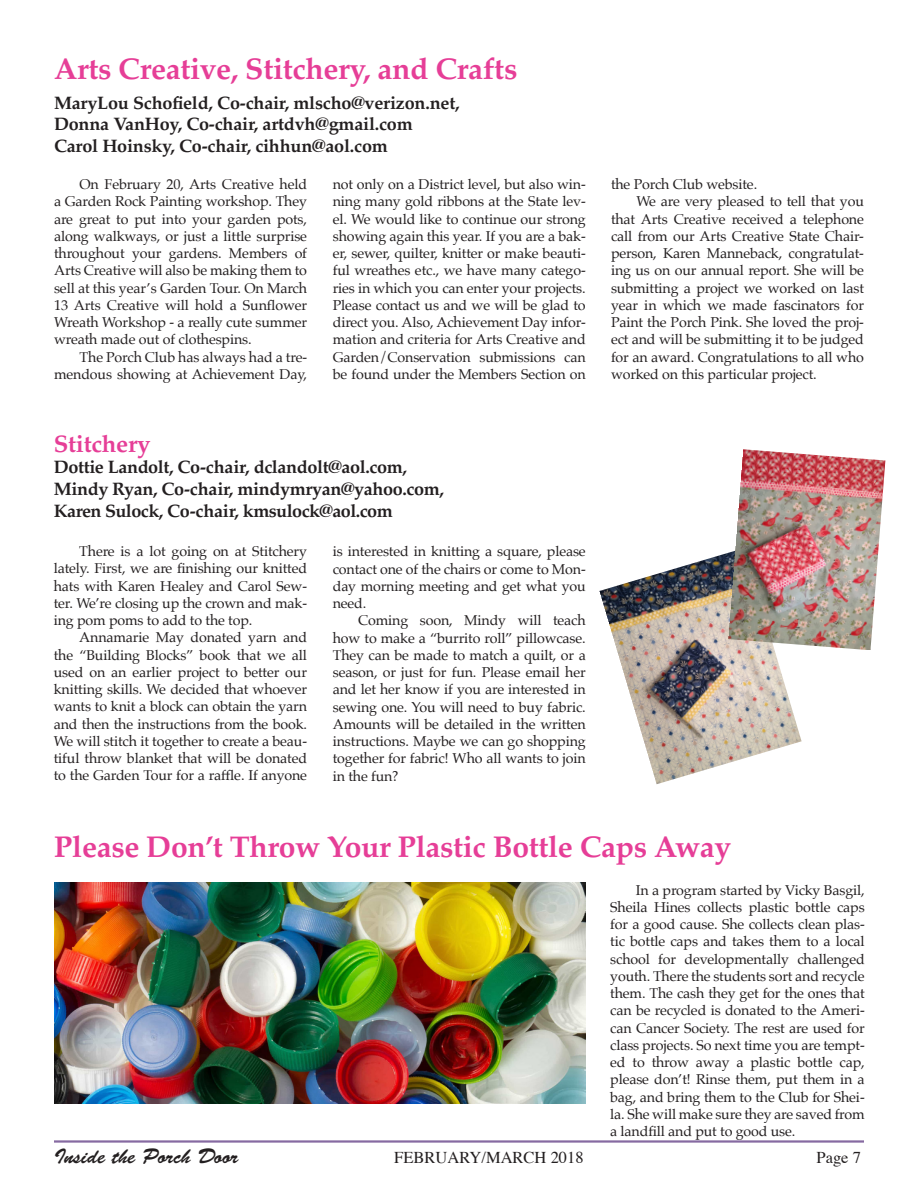
<style>
.page{position:relative;width:918px;height:1188px;background:#fff}
.page>*{position:absolute;margin:0;border:0;box-sizing:border-box;transform-origin:0 0}
.HEADLINE{font:700 30px "Palatino";letter-spacing:-.01em;color:#e63e97}
.HEADLINE-2{font:700 24px "Palatino";letter-spacing:-.01em;color:#e63e97}
.t1{font:21px "Brush Script Std";color:#231f20}
.CHAIR_NAME{font:700 18px/21.6px "Palatino";letter-spacing:-.01em;color:#231f20}
.t2{font:16.5px "Times";color:#231f20}
.BODY_COPY{font:14.25px/17.2px "Palatino";letter-spacing:-.01em;color:#231f20;text-align:justify}
</style>
<div class="page">
<hr style="left:54px;top:1140px;width:810px;height:3px;background:#866aa1">
<img style="left:599px;top:553px;width:203px;height:231px">
<img style="left:728px;top:449px;width:157px;height:201px">
<img style="left:55px;top:883px;width:531px;height:220px">
<p class="HEADLINE" style="left:54px;top:43px;width:465px">Arts Creative, Stitchery, and Crafts</p>
<p class="CHAIR_NAME" style="left:54px;top:91px;width:407px">MaryLou Schofield, Co-chair, mlscho@verizon.net,<br>Donna VanHoy, Co-chair, artdvh@gmail.com</p>
<p class="CHAIR_NAME" style="left:54px;top:134px;width:335px">Carol Hoinsky, Co-chair, cihhun@aol.com</p>
<p class="BODY_COPY" style="left:54px;top:176px;width:255px;text-indent:26px">On February 20, Arts Creative held a Garden Rock Painting workshop. They are great to put into your garden pots, along walkways, or just a little surprise throughout your gardens. Members of Arts Creative will also be making them to sell at this year’s Garden Tour. On March 13 Arts Creative will hold a Sunflower Wreath Workshop - a really cute summer wreath made out of clothespins.</p>
<p class="BODY_COPY" style="left:54px;top:348px;width:255px;text-align:right">The Porch Club has always had a tre&shy;mendous showing at Achievement Day,</p>
<p class="BODY_COPY" style="left:333px;top:176px;width:255px">not only on a District level, but also win&shy;ning many gold ribbons at the State lev&shy;el. We would like to continue our strong showing again this year. If you are a bak&shy;er, sewer, quilter, knitter or make beauti&shy;ful wreathes etc., we have many catego&shy;ries in which you can enter your projects.<br>Please contact us and we will be glad to direct you. Also, Achievement Day infor&shy;mation and criteria for Arts Creative and Garden/Conservation submissions can be found under the Members Section on</p>
<p class="HEADLINE-2" style="left:54px;top:423px;width:98px">Stitchery</p>
<p class="CHAIR_NAME" style="left:54px;top:456px;width:392px">Dottie Landolt, Co-chair, dclandolt@aol.com,<br>Mindy Ryan, Co-chair, mindymryan@yahoo.com,<br>Karen Sulock, Co-chair, kmsulock@aol.com</p>
<p class="BODY_COPY" style="left:54px;top:542px;width:255px;text-indent:26px">There is a lot going on at Stitchery lately. First, we are finishing our knitted hats with Karen Healey and Carol Sew&shy;ter. We’re closing up the crown and mak&shy;ing pom poms to add to the top.</p>
<p class="BODY_COPY" style="left:54px;top:629px;width:255px;text-indent:26px">Annamarie May donated yarn and the “Building Blocks” book that we all used on an earlier project to better our knitting skills. We decided that whoever wants to knit a block can obtain the yarn and then the instructions from the book.<br>We will stitch it together to create a beau&shy;tiful throw blanket that will be donated to the Garden Tour for a raffle. If anyone</p>
<p class="BODY_COPY" style="left:333px;top:543px;width:255px">is interested in knitting a square, please contact one of the chairs or come to Mon&shy;day morning meeting and get what you need.</p>
<p class="BODY_COPY" style="left:333px;top:612px;width:255px;text-indent:26px">Coming soon, Mindy will teach how to make a “burrito roll” pillowcase.<br>They can be made to match a quilt, or a season, or just for fun. Please email her and let her know if you are interested in sewing one. You will need to buy fabric.<br>Amounts will be detailed in the written instructions. Maybe we can go shopping together for fabric! Who all wants to join in the fun?</p>
<p class="BODY_COPY" style="left:611px;top:176px;width:148px">the Porch Club website.</p>
<p class="BODY_COPY" style="left:611px;top:193px;width:255px;text-indent:26px">We are very pleased to tell that you that Arts Creative received a telephone call from our Arts Creative State Chair&shy;person, Karen Manneback, congratulat&shy;ing us on our annual report. She will be submitting a project we worked on last year in which we made fascinators for Paint the Porch Pink. She loved the proj&shy;ect and will be submitting it to be judged for an award. Congratulations to all who worked on this particular project.</p>
<p class="HEADLINE" style="left:54px;top:821px;width:678px">Please Don’t Throw Your Plastic Bottle Caps Away</p>
<p class="BODY_COPY" style="left:610px;top:881px;width:256px;text-indent:26px">In a program started by Vicky Basgil, Sheila Hines collects plastic bottle caps for a good cause. She collects clean plas&shy;tic bottle caps and takes them to a local school for developmentally challenged youth. There the students sort and recycle them. The cash they get for the ones that can be recycled is donated to the Ameri&shy;can Cancer Society. The rest are used for class projects. So next time you are tempt&shy;ed to throw away a plastic bottle cap, please don’t! Rinse them, put them in a bag, and bring them to the Club for Shei&shy;la. She will make sure they are saved from a landfill and put to good use.</p>
<h3 class="t1" style="left:54px;top:1145px;width:186px">Inside the Porch Door</h3>
<p class="t2" style="left:394px;top:1142px;width:191px">FEBRUARY/MARCH 2018</p>
<p class="t2" style="left:817px;top:1142px;width:46px">Page 7</p>
</div>
